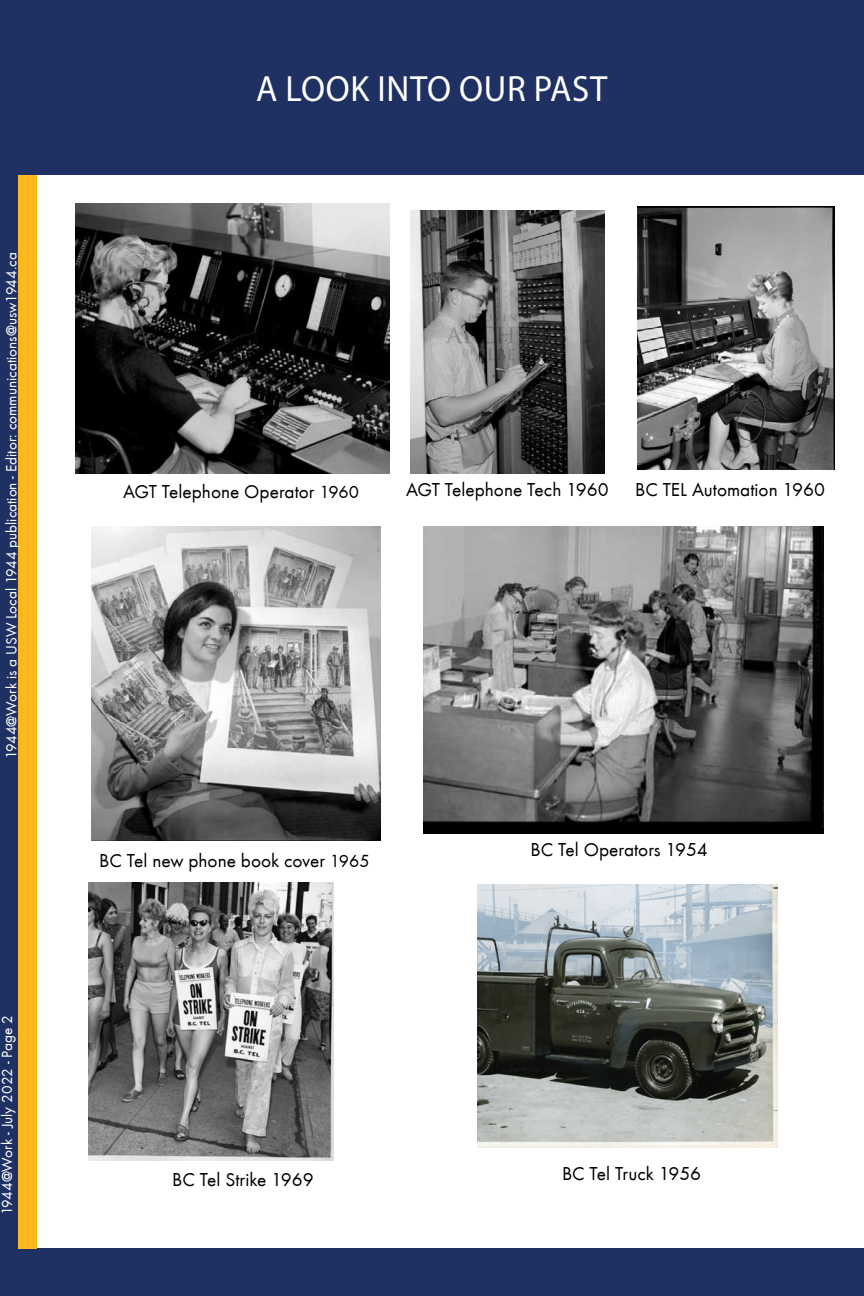
<style>
.page{position:relative;width:864px;height:1296px;background:#fff}
.page>*{position:absolute;margin:0;border:0;box-sizing:border-box;transform-origin:0 0}
.t1{font:36.6px "Myriad Pro";letter-spacing:.02em;color:#fff;scale:.95 1}
.t2{font:19.2px "Futura T";color:#000}
.t3{font:15.3px "Futura T";color:#fff}
.s1{font-size:18px}
</style>
<div class="page">
<hr style="left:863px;top:54px;width:1px;height:1242px;background:#1f3162">
<div style="left:0;top:0;width:864px;height:175px;background:#1f3162"></div>
<div style="left:0;top:1249px;width:864px;height:47px;background:#1f3162"></div>
<div style="left:0;top:175px;width:19px;height:1074px;background:#1f3162"></div>
<div style="left:19px;top:175px;width:18px;height:1074px;background:#ffb71e"></div>
<img style="left:75px;top:204px;width:315px;height:269px">
<img style="left:411px;top:210px;width:193px;height:263px">
<img style="left:637px;top:207px;width:198px;height:263px">
<img style="left:91px;top:526px;width:290px;height:314px">
<img style="left:423px;top:526px;width:401px;height:307px">
<img style="left:88px;top:882px;width:245px;height:279px">
<img style="left:478px;top:885px;width:299px;height:263px">
<p class="t3" style="left:3px;top:759px;width:509px;rotate:-90deg">1944@Work is a USW Local 1944 publication - Editor: communications@usw1944.ca</p>
<p class="t3" style="left:-2px;top:1215px;width:201px;rotate:-90deg">1944@Work - July 2022 - Page 2</p>
<h1 class="t1" style="left:256px;top:66px;width:371px">A LOOK INTO OUR PAST</h1>
<p class="t2" style="left:123px;top:481px;width:237px">AGT Telephone Operator <span class="s1">1960</span></p>
<p class="t2" style="left:406px;top:478px;width:204px">AGT Telephone Tech 1960</p>
<p class="t2" style="left:635px;top:479px;width:191px">BC TEL Automation 1960</p>
<p class="t2" style="left:99px;top:850px;width:272px">BC Tel new phone book cover <span class="s1">1965</span></p>
<p class="t2" style="left:531px;top:838px;width:179px">BC Tel Operators 1954</p>
<p class="t2" style="left:172px;top:1169px;width:143px">BC Tel Strike 1969</p>
<p class="t2" style="left:562px;top:1163px;width:141px">BC Tel Truck 1956</p>
</div>
